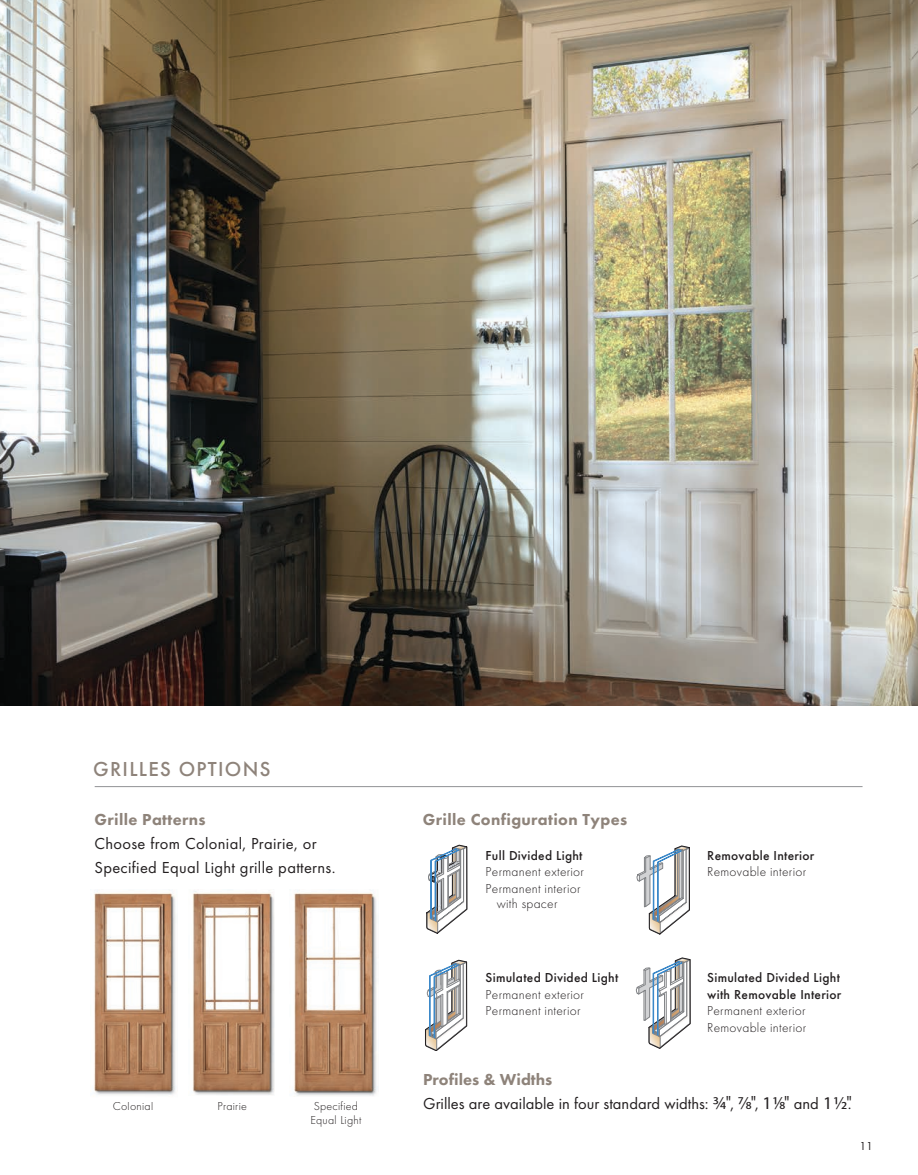
<style>
.page{position:relative;width:918px;height:1175px;background:#fff}
.page>*{position:absolute;margin:0;border:0;box-sizing:border-box;transform-origin:0 0}
.t1{font:500 21px "Futura PT";letter-spacing:.06em;color:#8e837a}
.t2{font:16.5px "Futura PT";color:#231f20}
.t3{font:16.5px/24px "Futura PT";letter-spacing:.02em;color:#231f20}
.t4{font:800 16.5px "Futura PT";letter-spacing:.02em;color:#8e837a}
.t5{font:800 16.5px "Futura PT";color:#8e837a}
.t6{font:300 13.5px/15px "Futura PT";letter-spacing:.02em;color:#231f20}
.t7{font:500 13.5px "Futura PT";letter-spacing:.02em;color:#231f20}
.t8{font:300 12px/13.5px "Futura PT";letter-spacing:.02em;color:#231f20}
.t9{font:12px "Futura PT";color:#231f20}
.s1{font-family:"Myriad Pro";font-size:18px}
</style>
<div class="page">
<hr style="left:95px;top:786px;width:768px;height:1px;background:#919295">
<img style="left:0;top:0;width:918px;height:705px">
<svg style="left:426px;top:844px;width:41px;height:89px"></svg>
<svg style="left:637px;top:845px;width:53px;height:90px"></svg>
<svg style="left:425px;top:959px;width:43px;height:91px"></svg>
<svg style="left:636px;top:957px;width:55px;height:92px"></svg>
<img style="left:94px;top:890px;width:82px;height:205px">
<img style="left:192px;top:891px;width:83px;height:204px">
<img style="left:294px;top:890px;width:84px;height:206px">
<p class="t1" style="left:93px;top:756px;width:179px">GRILLES OPTIONS</p>
<p class="t4" style="left:94px;top:808px;width:113px">Grille Patterns</p>
<p class="t3" style="left:94px;top:831px;width:243px">Choose from Colonial, Prairie, or<br>Specified Equal Light grille patterns.</p>
<p class="t8" style="left:113px;top:1099px;width:42px">Colonial</p>
<p class="t8" style="left:217px;top:1099px;width:31px">Prairie</p>
<p class="t8" style="left:310px;top:1099px;width:52px">Specified<br>Equal Light</p>
<p class="t4" style="left:423px;top:808px;width:206px">Grille Configuration Types</p>
<p class="t7" style="left:486px;top:847px;width:98px">Full Divided Light</p>
<p class="t6" style="left:486px;top:864px;width:100px">Permanent exterior</p>
<p class="t6" style="left:497px;top:881px;width:85px;text-indent:-11px">Permanent interior with spacer</p>
<p class="t7" style="left:707px;top:847px;width:109px">Removable Interior</p>
<p class="t6" style="left:707px;top:864px;width:101px">Removable interior</p>
<p class="t7" style="left:486px;top:969px;width:134px">Simulated Divided Light</p>
<p class="t6" style="left:486px;top:987px;width:100px">Permanent exterior</p>
<p class="t6" style="left:486px;top:1003px;width:97px">Permanent interior</p>
<p class="t7" style="left:707px;top:969px;width:134px">Simulated Divided Light</p>
<p class="t7" style="left:707px;top:986px;width:136px">with Removable Interior</p>
<p class="t6" style="left:707px;top:1003px;width:100px">Permanent exterior</p>
<p class="t6" style="left:707px;top:1020px;width:101px">Removable interior</p>
<p class="t5" style="left:423px;top:1068px;width:131px">Profiles &amp; Widths</p>
<p class="t2" style="left:423px;top:1093px;width:430px">Grilles are available in four standard widths: <span class="s1">3/4</span>", <span class="s1">7/8</span>", <span class="s1">11/8</span>" and <span class="s1">11/2</span>".</p>
<p class="t9" style="left:859px;top:1138px;width:15px">11</p>
</div>
